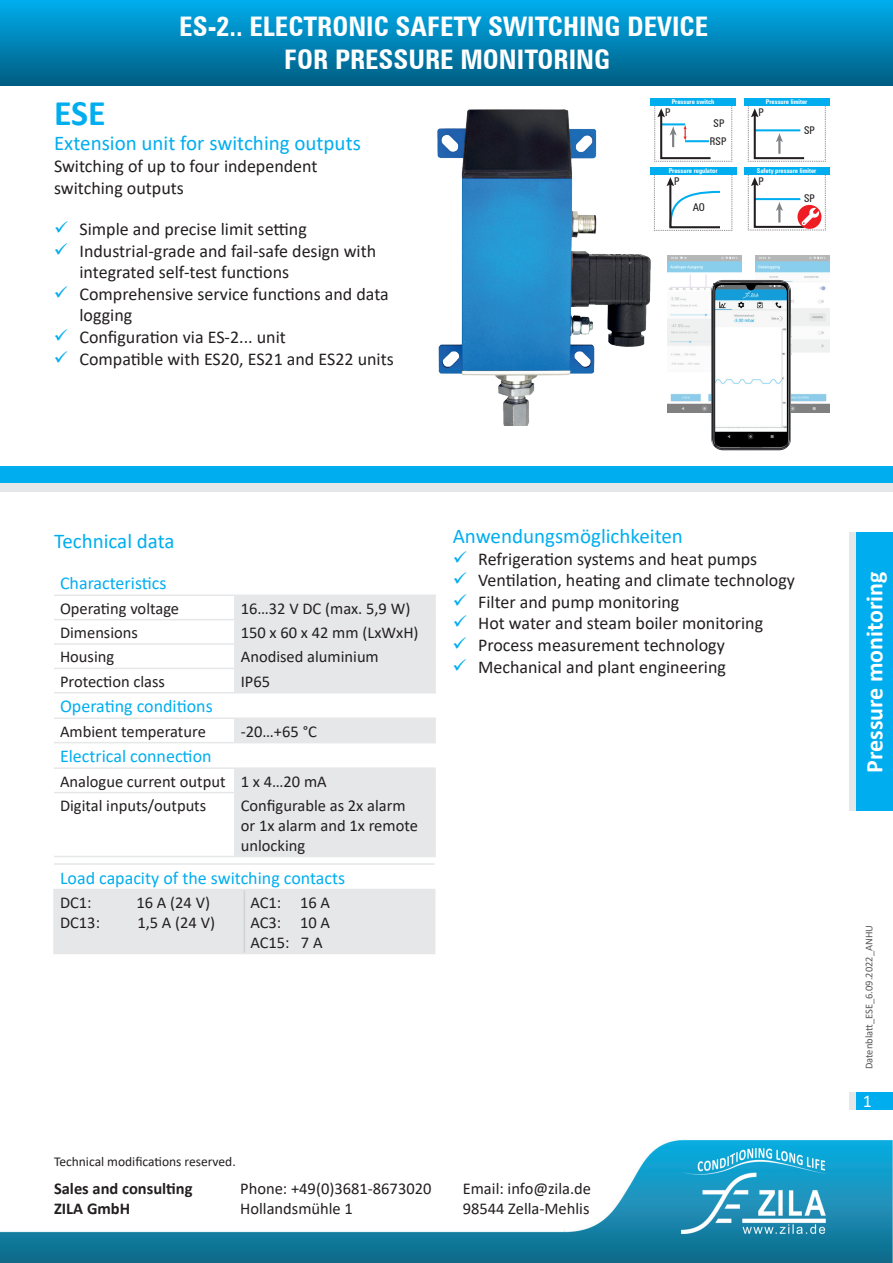
<style>
.page{position:relative;width:893px;height:1263px;background:#fff}
.page>*{position:absolute;margin:0;border:0;box-sizing:border-box;transform-origin:0 0}
.t1{font:700 36px "Calibri";color:#00aeef}
.t2{font:700 condensed 27px/32.4px "Zurich BT";color:#fff;text-align:center}
.t3{font:700 24px "Calibri";color:#fff}
.t4{font:21px "Calibri";color:#00aeef}
.t5{font:18px/21.6px "Calibri";color:#231f20}
.t6{font:18px "Calibri";color:#00aeef}
.t7{font:18px "Calibri";color:#fff}
.t8{font:16.5px/19.8px "Calibri";color:#231f20}
.t9{font:700 16.5px/19.8px "Calibri";color:#231f20}
.t10{font:13.5px "Calibri";color:#231f20}
.t11{font:condensed 10.65px/17.5px "Zurich BT";color:#231f20;text-align:center}
.t12{font:10.5px "Calibri";color:#57585a}
.t13{font:700 condensed 6.6px "Zurich BT";color:#fff}
.t14{font:700 condensed 6.45px "Zurich BT";color:#fff}
</style>
<div class="page">
<div style="left:0;top:0;width:893px;height:85px;background:linear-gradient(to bottom,#00adee,#005d81)"></div>
<div style="left:855px;top:532px;width:38px;height:279px;background:#00aeef"></div>
<div style="left:849px;top:532px;width:6px;height:279px;background:#e6e7e9"></div>
<div style="left:855px;top:1092px;width:38px;height:18px;background:#00aeef"></div>
<div style="left:849px;top:1092px;width:6px;height:18px;background:#e6e7e9"></div>
<img style="left:0;top:1139px;width:893px;height:124px">
<div style="left:0;top:466px;width:893px;height:17px;background:#00aeef"></div>
<div style="left:0;top:483px;width:893px;height:9px;background:#e6e7e9"></div>
<img style="left:680px;top:1148px;width:148px;height:85px">
<svg style="left:235px;top:596px;width:201px;height:260px;fill:#e6e7e9"></svg>
<hr style="left:54px;top:594px;width:181px;height:2px;background:#e6e7e9">
<hr style="left:235px;top:594px;width:201px;height:2px;background:#e6e7e9">
<hr style="left:234px;top:596px;width:2px;height:23px;background:#e6e7e9">
<hr style="left:54px;top:619px;width:181px;height:1px;background:#e6e7e9">
<hr style="left:235px;top:619px;width:201px;height:1px;background:#e6e7e9">
<hr style="left:234px;top:620px;width:2px;height:23px;background:#e6e7e9">
<hr style="left:54px;top:643px;width:181px;height:2px;background:#e6e7e9">
<hr style="left:235px;top:643px;width:201px;height:2px;background:#e6e7e9">
<hr style="left:234px;top:645px;width:2px;height:23px;background:#e6e7e9">
<hr style="left:54px;top:668px;width:181px;height:1px;background:#e6e7e9">
<hr style="left:235px;top:668px;width:201px;height:1px;background:#e6e7e9">
<hr style="left:234px;top:669px;width:2px;height:23px;background:#e6e7e9">
<hr style="left:54px;top:692px;width:181px;height:1px;background:#e6e7e9">
<hr style="left:235px;top:692px;width:201px;height:1px;background:#e6e7e9">
<hr style="left:54px;top:717px;width:181px;height:2px;background:#e6e7e9">
<hr style="left:235px;top:717px;width:201px;height:2px;background:#e6e7e9">
<hr style="left:234px;top:719px;width:2px;height:23px;background:#e6e7e9">
<hr style="left:54px;top:767px;width:181px;height:2px;background:#e6e7e9">
<hr style="left:235px;top:767px;width:201px;height:2px;background:#e6e7e9">
<hr style="left:234px;top:769px;width:2px;height:23px;background:#e6e7e9">
<hr style="left:234px;top:793px;width:2px;height:63px;background:#e6e7e9">
<hr style="left:54px;top:742px;width:181px;height:1px;background:#e6e7e9">
<hr style="left:235px;top:742px;width:201px;height:1px;background:#e6e7e9">
<hr style="left:54px;top:792px;width:181px;height:1px;background:#e6e7e9">
<hr style="left:235px;top:792px;width:201px;height:1px;background:#e6e7e9">
<hr style="left:54px;top:856px;width:181px;height:1px;background:#e6e7e9">
<hr style="left:235px;top:856px;width:201px;height:1px;background:#e6e7e9">
<div style="left:54px;top:889px;width:190px;height:64px;background:#e6e7e9"></div>
<div style="left:244px;top:889px;width:191px;height:64px;background:#e6e7e9"></div>
<hr style="left:53px;top:889px;width:191px;height:1px;background:#e6e7e9">
<hr style="left:53px;top:890px;width:2px;height:63px;background:#e6e7e9">
<hr style="left:53px;top:953px;width:191px;height:1px;background:#e6e7e9">
<hr style="left:244px;top:953px;width:191px;height:1px;background:#e6e7e9">
<hr style="left:54px;top:863px;width:190px;height:2px;background:#e6e7e9">
<hr style="left:244px;top:863px;width:191px;height:2px;background:#e6e7e9">
<hr style="left:244px;top:890px;width:1px;height:63px;background:#d1d2d4">
<img style="left:437px;top:109px;width:217px;height:317px">
<img style="left:756px;top:255px;width:74px;height:157px">
<img style="left:668px;top:255px;width:73px;height:157px">
<svg style="left:711px;top:280px;width:81px;height:170px"></svg>
<div style="left:744px;top:98px;width:86px;height:8px;background:#00aeef"></div>
<svg style="left:748px;top:106px;width:78px;height:56px"></svg>
<div style="left:650px;top:167px;width:86px;height:8px;background:#00aeef"></div>
<svg style="left:654px;top:175px;width:78px;height:56px"></svg>
<div style="left:744px;top:167px;width:86px;height:8px;background:#00aeef"></div>
<svg style="left:748px;top:175px;width:78px;height:56px"></svg>
<div style="left:650px;top:98px;width:86px;height:8px;background:#00aeef"></div>
<svg style="left:654px;top:106px;width:78px;height:56px"></svg>
<h2 class="t2" style="left:179px;top:10px;width:530px">ES-2.. ELECTRONIC SAFETY SWITCHING DEVICE<br>FOR PRESSURE MONITORING</h2>
<h1 class="t1" style="left:54px;top:88px;width:53px">ESE</h1>
<p class="t4" style="left:54px;top:129px;width:308px">Extension unit for switching outputs</p>
<p class="t5" style="left:54px;top:155px;width:265px">Switching of up to four independent switching outputs</p>
<p class="t5" style="left:79px;top:218px;width:316px">Simple and precise limit setting Industrial-grade and fail-safe design with integrated self-test functions Comprehensive service functions and data logging<br>Configuration via ES-2... unit<br>Compatible with ES20, ES21 and ES22 units</p>
<p class="t14" style="left:672px;top:98px;width:44px">Pressure switch</p>
<p class="t11" style="left:665px;top:103px;width:7px">P</p>
<p class="t11" style="left:710px;top:114px;width:18px">SP<br>RSP</p>
<p class="t13" style="left:669px;top:167px;width:50px">Pressure regulator</p>
<p class="t11" style="left:693px;top:198px;width:14px">AO</p>
<p class="t11" style="left:674px;top:172px;width:7px">P</p>
<p class="t14" style="left:766px;top:98px;width:43px">Pressure limiter</p>
<p class="t11" style="left:759px;top:103px;width:7px">P</p>
<p class="t11" style="left:804px;top:121px;width:12px">SP</p>
<p class="t14" style="left:757px;top:167px;width:61px">Safety pressure limiter</p>
<p class="t11" style="left:759px;top:172px;width:7px">P</p>
<p class="t11" style="left:804px;top:189px;width:12px">SP</p>
<p class="t4" style="left:54px;top:526px;width:122px">Technical data</p>
<p class="t6" style="left:60px;top:571px;width:108px">Characteristics</p>
<p class="t8" style="left:60px;top:598px;width:121px">Operating voltage</p>
<p class="t8" style="left:241px;top:598px;width:171px">16…32 V DC (max. 5,9 W)</p>
<p class="t8" style="left:60px;top:622px;width:80px">Dimensions</p>
<p class="t8" style="left:241px;top:622px;width:179px">150 x 60 x 42 mm (LxWxH)</p>
<p class="t8" style="left:60px;top:647px;width:56px">Housing</p>
<p class="t8" style="left:241px;top:647px;width:140px">Anodised aluminium</p>
<p class="t8" style="left:60px;top:671px;width:107px">Protection class</p>
<p class="t8" style="left:241px;top:671px;width:31px">IP65</p>
<p class="t6" style="left:60px;top:694px;width:154px">Operating conditions</p>
<p class="t8" style="left:60px;top:721px;width:147px">Ambient temperature</p>
<p class="t8" style="left:241px;top:721px;width:78px">-20…+65 °C</p>
<p class="t6" style="left:60px;top:744px;width:153px">Electrical connection</p>
<p class="t8" style="left:60px;top:768px;width:268px;line-height:24.3px">Analogue current output 1 x 4…20 mA<br>Digital inputs/outputs</p>
<p class="t8" style="left:241px;top:795px;width:179px">Configurable as 2x alarm or 1x alarm and 1x remote unlocking</p>
<p class="t6" style="left:60px;top:865px;width:287px">Load capacity of the switching contacts</p>
<p class="t8" style="left:60px;top:892px;width:33px">DC1:</p>
<p class="t8" style="left:136px;top:892px;width:75px">16 A (24 V)</p>
<p class="t8" style="left:60px;top:912px;width:42px">DC13:</p>
<p class="t8" style="left:137px;top:912px;width:79px">1,5 A (24 V)</p>
<p class="t8" style="left:250px;top:892px;width:81px;text-align:justify">AC1: 16 A AC3: 10 A AC15: 7 A</p>
<p class="t4" style="left:453px;top:521px;width:232px">Anwendungsmöglichkeiten</p>
<p class="t5" style="left:478px;top:547px;width:318px">Refrigeration systems and heat pumps Ventilation, heating and climate technology Filter and pump monitoring<br>Hot water and steam boiler monitoring Process measurement technology Mechanical and plant engineering</p>
<p class="t10" style="left:54px;top:1152px;width:183px">Technical modifications reserved.</p>
<p class="t9" style="left:54px;top:1179px;width:140px">Sales and consulting<br>ZILA GmbH</p>
<p class="t8" style="left:240px;top:1178px;width:193px">Phone: +49(0)3681-8673020<br>Hollandsmühle 1</p>
<p class="t8" style="left:463px;top:1178px;width:130px">Email: info@zila.de<br>98544 Zella-Mehlis</p>
<h3 class="t3" style="left:857px;top:773px;width:203px;rotate:-90deg">Pressure monitoring</h3>
<p class="t12" style="left:862px;top:1069px;width:146px;rotate:-90deg">Datenblatt_ESE_6.09.2022_ANHU</p>
<p class="t7" style="left:863px;top:1088px;width:11px">1</p>
</div>
